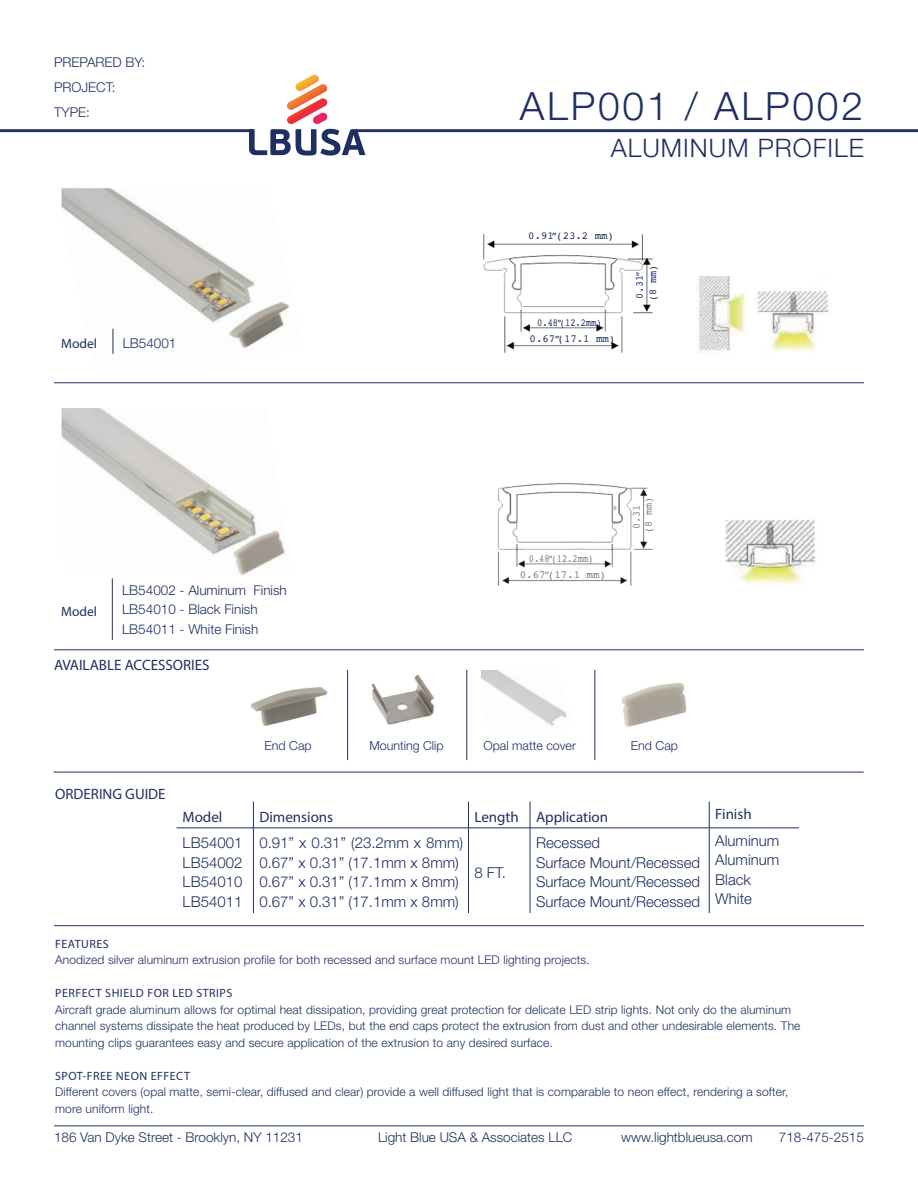
<style>
.page{position:relative;width:918px;height:1188px;background:#fff}
.page>*{position:absolute;margin:0;border:0;box-sizing:border-box;transform-origin:0 0}
.t1{font:300 39px "Helvetica Neue";letter-spacing:.07em;color:#1f2f62}
.t2{font:300 25.5px "Helvetica Neue";letter-spacing:.04em;color:#1f2f62}
.t3{font:300 15px/19.5px "Helvetica Neue";color:#1f2f62}
.t4{font:15px "Myriad Pro";color:#1f2f62}
.t5{font:300 13.5px "Helvetica Neue";color:#1f2f62}
.t6{font:13.5px "Myriad Pro";color:#1f2f62}
.t7{font:300 12.45px "Helvetica Neue";color:#1f2f62}
.Chart_Left{font:300 12px/16.5px "Helvetica Neue";letter-spacing:.01em;color:#1f2f62}
.Chart_Left-2{font:12px "Myriad Pro";letter-spacing:.04em;color:#1f2f62}
.t8{font:10.8px/16px "Courier";color:#7d7e7c;text-align:center;scale:.81 1}
.t9{font:10.8px "Courier";color:#828383;scale:.93 1}
.t10{font:10.65px/16px "Courier";color:#1e2e61;text-align:center;scale:.81 1}
.t11{font:10.65px "Courier";color:#1e2e61}
.t12{font:10.65px/13.4px "Courier";color:#1e2e61;scale:.94 1}
</style>
<div class="page">
<hr style="left:356px;top:129px;width:562px;height:3px;background:#1f2f62">
<hr style="left:0;top:129px;width:253px;height:3px;background:#1f2f62">
<svg style="left:249px;top:75px;width:116px;height:81px"></svg>
<svg style="left:253px;top:802px;width:1px;height:26px"></svg>
<svg style="left:468px;top:802px;width:1px;height:26px"></svg>
<hr style="left:177px;top:828px;width:76px;height:1px;background:#1f2f62">
<hr style="left:253px;top:828px;width:215px;height:1px;background:#1f2f62">
<hr style="left:253px;top:828px;width:1px;height:85px;background:#1f2f62">
<hr style="left:468px;top:828px;width:62px;height:1px;background:#1f2f62">
<hr style="left:468px;top:828px;width:1px;height:85px;background:#1f2f62">
<hr style="left:530px;top:828px;width:179px;height:1px;background:#1f2f62">
<hr style="left:709px;top:828px;width:90px;height:1px;background:#1f2f62">
<svg style="left:530px;top:802px;width:1px;height:26px"></svg>
<svg style="left:709px;top:802px;width:1px;height:26px"></svg>
<hr style="left:530px;top:828px;width:1px;height:85px;background:#1f2f62">
<hr style="left:709px;top:828px;width:1px;height:85px;background:#1f2f62">
<hr style="left:54px;top:772px;width:810px;height:1px;background:#1f2f62">
<hr style="left:54px;top:650px;width:810px;height:1px;background:#1f2f62">
<hr style="left:54px;top:383px;width:810px;height:1px;background:#1f2f62">
<hr style="left:54px;top:925px;width:810px;height:1px;background:#1f2f62">
<hr style="left:54px;top:1126px;width:810px;height:1px;background:#1f2f62">
<img style="left:62px;top:188px;width:228px;height:166px">
<img style="left:725px;top:520px;width:90px;height:65px">
<img style="left:62px;top:408px;width:223px;height:167px">
<img style="left:621px;top:682px;width:66px;height:45px">
<img style="left:371px;top:675px;width:64px;height:50px">
<img style="left:699px;top:276px;width:129px;height:77px">
<img style="left:250px;top:687px;width:78px;height:39px">
<img style="left:481px;top:670px;width:86px;height:56px">
<svg style="left:113px;top:329px;width:1px;height:25px"></svg>
<hr style="left:112px;top:578px;width:1px;height:62px;background:#1f2f62">
<hr style="left:467px;top:670px;width:1px;height:90px;background:#1f2f62">
<hr style="left:347px;top:670px;width:1px;height:90px;background:#1f2f62">
<hr style="left:595px;top:670px;width:1px;height:90px;background:#1f2f62">
<img style="left:484px;top:234px;width:170px;height:118px">
<img style="left:497px;top:483px;width:155px;height:102px">
<p class="t5" style="left:54px;top:54px;width:93px">PREPARED BY:</p>
<p class="t5" style="left:54px;top:79px;width:63px">PROJECT:</p>
<p class="t5" style="left:54px;top:104px;width:38px">TYPE:</p>
<p class="t6" style="left:61px;top:335px;width:37px">Model</p>
<p class="t5" style="left:123px;top:335px;width:55px">LB54001</p>
<p class="t6" style="left:61px;top:603px;width:37px">Model</p>
<p class="t5" style="left:122px;top:582px;width:166px">LB54002 - Aluminum Finish</p>
<p class="t5" style="left:122px;top:601px;width:137px">LB54010 - Black Finish</p>
<p class="t5" style="left:122px;top:621px;width:138px">LB54011 - White Finish</p>
<p class="t4" style="left:54px;top:656px;width:157px">AVAILABLE ACCESSORIES</p>
<p class="t1" style="left:520px;top:82px;width:345px">ALP001 / ALP002</p>
<p class="t2" style="left:611px;top:132px;width:255px">ALUMINUM PROFILE</p>
<p class="t11" style="left:528px;top:227px;width:87px">0.91”(23.2 mm)</p>
<p class="t10" style="left:530px;top:314px;width:107px">0.48”(12.2mm)<br>0.67”(17.1 mm)</p>
<p class="t12" style="left:633px;top:301px;width:40px;rotate:-90deg">0.31” (8 mm)</p>
<p class="t8" style="left:520px;top:550px;width:108px">0.48”(12.2mm)<br>0.67”(17.1 mm)</p>
<p class="t9" style="left:608px;top:511px;width:8px;rotate:-90deg">”</p>
<p class="t9" style="left:640px;top:533px;width:40px;rotate:-90deg">(8 mm)</p>
<p class="t9" style="left:628px;top:529px;width:27px;rotate:-90deg">0.31</p>
<p class="t4" style="left:55px;top:785px;width:112px">ORDERING GUIDE</p>
<p class="t7" style="left:265px;top:738px;width:49px">End Cap</p>
<p class="t7" style="left:369px;top:738px;width:76px">Mounting Clip</p>
<p class="t7" style="left:484px;top:738px;width:94px">Opal matte cover</p>
<p class="t7" style="left:631px;top:738px;width:49px">End Cap</p>
<p class="t4" style="left:183px;top:808px;width:41px">Model</p>
<p class="t4" style="left:259px;top:808px;width:75px">Dimensions</p>
<p class="t4" style="left:474px;top:808px;width:46px">Length</p>
<p class="t4" style="left:536px;top:808px;width:74px">Application</p>
<p class="t4" style="left:715px;top:805px;width:38px">Finish</p>
<p class="t3" style="left:183px;top:833px;width:61px">LB54001</p>
<p class="t3" style="left:183px;top:852px;width:61px">LB54002</p>
<p class="t3" style="left:183px;top:872px;width:61px">LB54010</p>
<p class="t3" style="left:183px;top:891px;width:61px">LB54011</p>
<p class="t3" style="left:536px;top:833px;width:166px">Recessed<br>Surface Mount/Recessed<br>Surface Mount/Recessed<br>Surface Mount/Recessed</p>
<p class="t3" style="left:715px;top:830px;width:66px">Aluminum</p>
<p class="t3" style="left:259px;top:833px;width:205px">0.91” x 0.31” (23.2mm x 8mm)<br>0.67” x 0.31” (17.1mm x 8mm)<br>0.67” x 0.31” (17.1mm x 8mm)<br>0.67” x 0.31” (17.1mm x 8mm)</p>
<p class="t3" style="left:715px;top:850px;width:66px">Aluminum</p>
<p class="t3" style="left:715px;top:869px;width:37px">Black</p>
<p class="t3" style="left:715px;top:889px;width:38px">White</p>
<p class="t3" style="left:474px;top:862px;width:33px">8 FT.</p>
<p class="Chart_Left-2" style="left:55px;top:936px;width:55px">FEATURES</p>
<p class="Chart_Left" style="left:55px;top:952px;width:536px">Anodized silver aluminum extrusion profile for both recessed and surface mount LED lighting projects.</p>
<p class="Chart_Left-2" style="left:55px;top:986px;width:179px">PERFECT SHIELD FOR LED STRIPS</p>
<p class="Chart_Left" style="left:55px;top:1001px;width:747px">Aircraft grade aluminum allows for optimal heat dissipation, providing great protection for delicate LED strip lights. Not only do the aluminum channel systems dissipate the heat produced by LEDs, but the end caps protect the extrusion from dust and other undesirable elements. The mounting clips guarantees easy and secure application of the extrusion to any desired surface.</p>
<p class="Chart_Left-2" style="left:55px;top:1068px;width:136px">SPOT-FREE NEON EFFECT</p>
<p class="Chart_Left" style="left:55px;top:1084px;width:735px">Different covers (opal matte, semi-clear, diffused and clear) provide a well diffused light that is comparable to neon effect, rendering a softer, more uniform light.</p>
<p class="t5" style="left:54px;top:1129px;width:250px">186 Van Dyke Street - Brooklyn, NY 11231</p>
<p class="t5" style="left:378px;top:1129px;width:196px">Light Blue USA &amp; Associates LLC</p>
<p class="t5" style="left:621px;top:1129px;width:133px">www.lightblueusa.com</p>
<p class="t5" style="left:779px;top:1129px;width:87px">718-475-2515</p>
</div>
